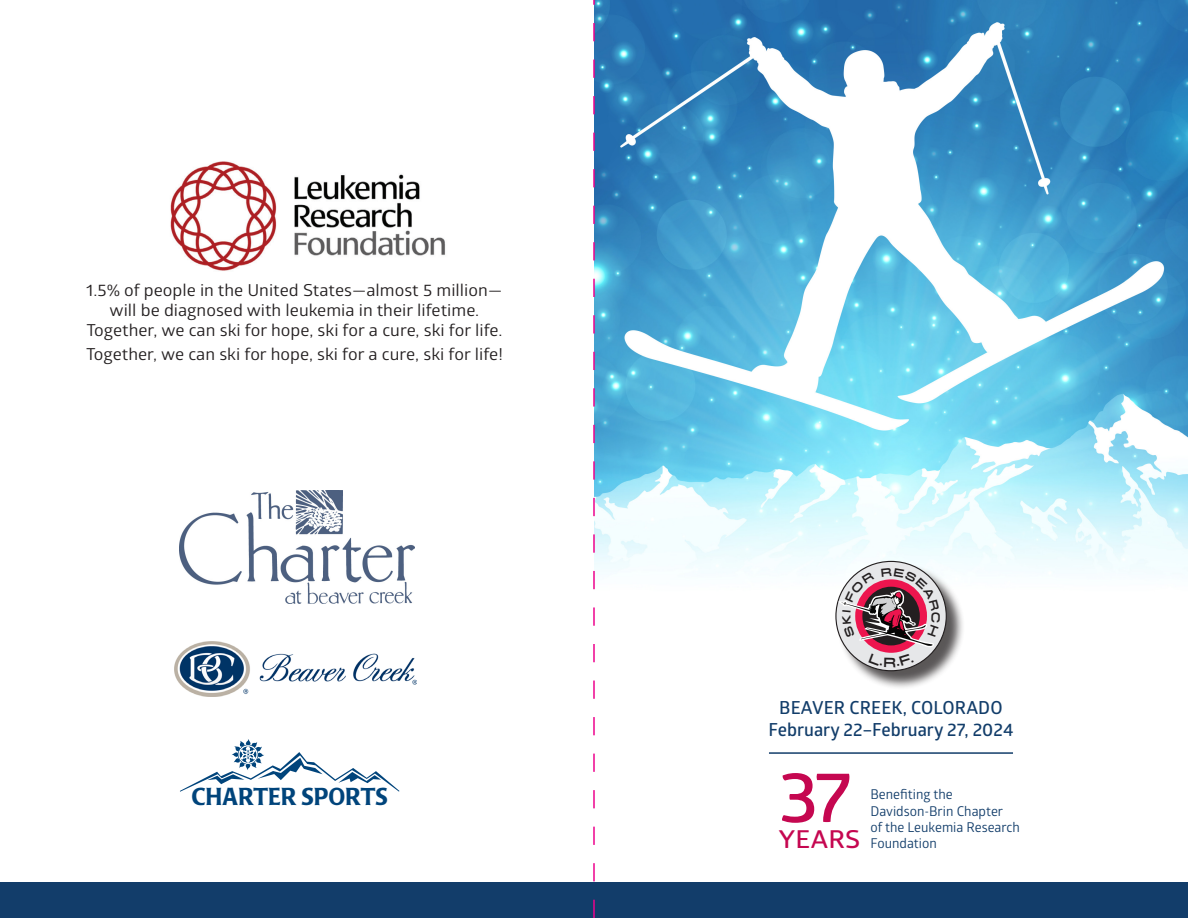
<style>
.page{position:relative;width:1188px;height:918px;background:#fff}
.page>*{position:absolute;margin:0;border:0;box-sizing:border-box;transform-origin:0 0}
.t1{font:600 71.1px "Glober";color:#c50750;scale:1.08 1}
.t2{font:600 24.75px "Glober";letter-spacing:.01em;color:#c50750;scale:1.08 1}
.t3{font:500 24.3px "Poppl Laudatio";color:#00447b;scale:.93 1}
.t4{font:600 18px/21.6px "Glober";color:#123d6a;text-align:center}
.t5{font:16.5px/19.8px "Glober";color:#231f20;text-align:center;scale:1.08 1}
.t6{font:13.5px/16.2px "Glober";color:#123d6a}
</style>
<div class="page">
<img style="left:595px;top:0;width:593px;height:633px">
<div style="left:0;top:883px;width:1188px;height:35px;background:#123d6a"></div>
<div style="left:838px;top:563px;width:128px;height:127px;background:#231f20;opacity:.75"></div>
<div style="left:836px;top:561px;width:110px;height:110px;background:#e6e7e9;border-radius:50%"></div>
<div style="left:855px;top:579px;width:72px;height:74px;background:#ed154e;border-radius:50%"></div>
<img style="left:180px;top:490px;width:234px;height:114px">
<img style="left:175px;top:642px;width:241px;height:55px">
<svg style="left:180px;top:739px;width:219px;height:53px"></svg>
<div style="left:239px;top:745px;width:19px;height:19px;border:1px solid #fff;border-radius:50%"></div>
<hr style="left:769px;top:752px;width:244px;height:2px;background:#123d6a">
<img style="left:170px;top:161px;width:276px;height:110px">
<svg style="left:593px;top:0;width:2px;height:918px"></svg>
<svg style="left:838px;top:568px;width:102px;height:79px"></svg>
<p class="t5" style="left:86px;top:280px;width:387px">1.5% of people in the United States—almost 5 million— will be diagnosed with leukemia in their lifetime.<br>Together, we can ski for hope, ski for a cure, ski for life.</p>
<p class="t5" style="left:86px;top:343px;width:388px">Together, we can ski for hope, ski for a cure, ski for life!</p>
<h3 class="t3" style="left:191px;top:783px;width:212px">CHARTER SPORTS</h3>
<p class="t4" style="left:769px;top:697px;width:246px">BEAVER CREEK, COLORADO<br>February 22–February 27, 2024</p>
<h1 class="t1" style="left:778px;top:747px;width:70px">37</h1>
<h2 class="t2" style="left:779px;top:822px;width:77px">YEARS</h2>
<p class="t6" style="left:870px;top:786px;width:151px">Benefiting the<br>Davidson-Brin Chapter<br>of the Leukemia Research<br>Foundation</p>
</div>
